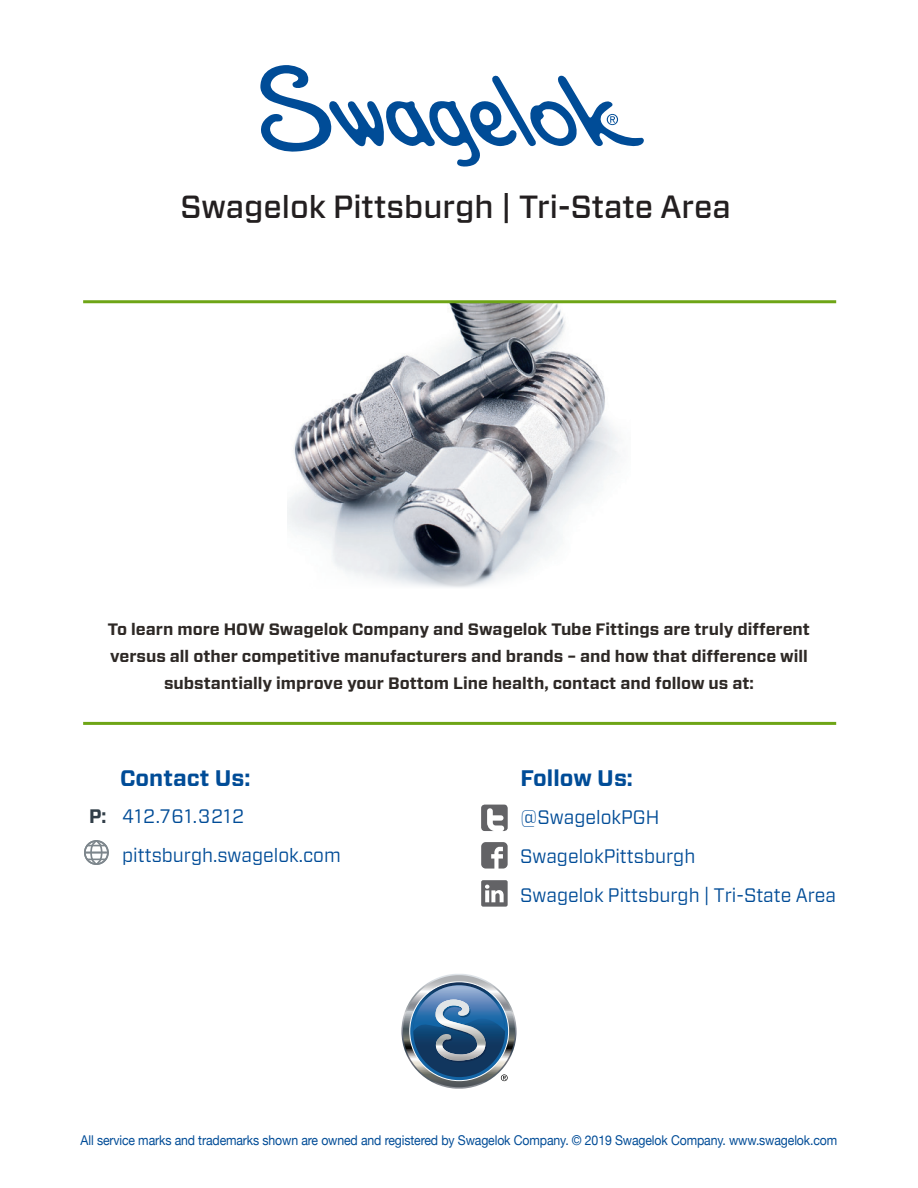
<style>
.page{position:relative;width:918px;height:1188px;background:#fff}
.page>*{position:absolute;margin:0;border:0;box-sizing:border-box;transform-origin:0 0}
.t1{font:500 32.1px "Forza";color:#231f20}
.t2{font:700 22.5px "Forza";color:#004c97}
.t3{font:19.5px "Forza";color:#004c97;scale:.95 1}
.t4{font:19.5px "Forza";letter-spacing:.05em;color:#004c97;scale:.95 1}
.t5{font:700 16.5px/27px "Forza";color:#2e2926;text-align:center}
.t6{font:13.5px "Helvetica Neue";letter-spacing:-.01em;color:#004c97;scale:.91 1}
.s1{font-weight:700;color:#313e48}
</style>
<div class="page">
<svg style="left:260px;top:65px;width:384px;height:102px"></svg>
<div style="left:84px;top:840px;width:25px;height:25px;border:2px solid #7d868c;border-radius:50%"></div>
<svg style="left:85px;top:840px;width:23px;height:25px"></svg>
<svg style="left:481px;top:805px;width:27px;height:26px"></svg>
<svg style="left:481px;top:842px;width:27px;height:27px"></svg>
<svg style="left:481px;top:880px;width:27px;height:27px"></svg>
<svg style="left:401px;top:974px;width:116px;height:115px"></svg>
<svg style="left:403px;top:975px;width:112px;height:112px;background:#888b8b"></svg>
<svg style="left:410px;top:982px;width:99px;height:99px"></svg>
<div style="left:413px;top:985px;width:92px;height:92px;background:#11365e;border-radius:46px"></div>
<svg style="left:413px;top:985px;width:92px;height:78px"></svg>
<svg style="left:501px;top:1074px;width:7px;height:7px"></svg>
<img style="left:287px;top:303px;width:344px;height:285px">
<hr style="left:83px;top:300px;width:753px;height:3px;background:#6ea516">
<hr style="left:83px;top:722px;width:753px;height:3px;background:#6ea516">
<p class="t1" style="left:181px;top:186px;width:552px">Swagelok Pittsburgh | Tri-State Area</p>
<p class="t5" style="left:108px;top:616px;width:704px">To learn more HOW Swagelok Company and Swagelok Tube Fittings are truly different versus all other competitive manufacturers and brands – and how that difference will substantially improve your Bottom Line health, contact and follow us at:</p>
<p class="t2" style="left:120px;top:763px;width:132px">Contact Us:</p>
<p class="t2" style="left:520px;top:763px;width:114px">Follow Us:</p>
<p class="t4" style="left:89px;top:803px;width:164px"><span class="s1">P:</span> 412.761.3212</p>
<p class="t3" style="left:122px;top:842px;width:232px">pittsburgh.swagelok.com</p>
<p class="t3" style="left:520px;top:804px;width:148px">@SwagelokPGH</p>
<p class="t3" style="left:520px;top:843px;width:186px">SwagelokPittsburgh</p>
<p class="t3" style="left:520px;top:882px;width:334px">Swagelok Pittsburgh | Tri-State Area</p>
<p class="t6" style="left:81px;top:1130px;width:833px">All service marks and trademarks shown are owned and registered by Swagelok Company. © 2019 Swagelok Company. www.swagelok.com</p>
</div>
